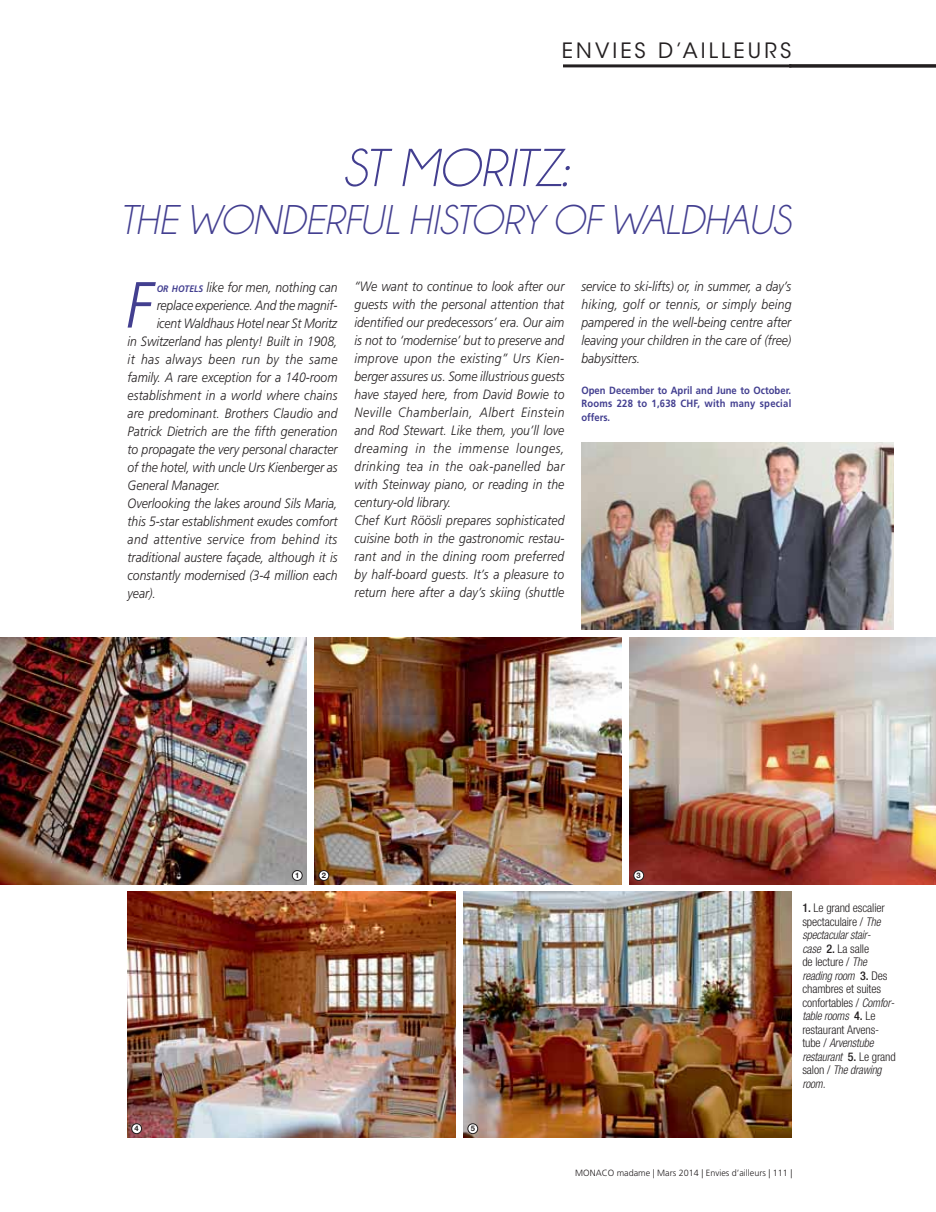
<style>
.page{position:relative;width:936px;height:1212px;background:#fff}
.page>*{position:absolute;margin:0;border:0;box-sizing:border-box;transform-origin:0 0}
.t1{font:italic 300 65.1px "Frutiger LT Std";color:#433f90;scale:.9 1}
.t2{font:italic 54px "Champagne&Limousines";letter-spacing:-.01em;color:#433f90}
.t3{font:italic 42px "Champagne&Limousines";letter-spacing:-.005em;color:#433f90}
.t4{font:21px "ITC Avant Garde Std";letter-spacing:.145em;color:#231f20}
.t5{font:italic 300 13.5px/18px "Frutiger LT Std";color:#231f20;scale:.9 1}
.t6{font:italic 300 13.5px "Frutiger LT Std";letter-spacing:.03em;color:#231f20;scale:.9 1}
.t7{font:italic 300 13.5px "Frutiger LT Std";letter-spacing:.035em;color:#231f20;scale:.9 1}
.t8{font:300 condensed 12px/13.5px "Helvetica Neue LT Std";letter-spacing:-.01em;color:#231f20}
.t9{font:700 10.5px/13.5px "Frutiger LT Std";letter-spacing:.025em;color:#433f90;text-align:justify;scale:.9 1}
.t10{font:300 9px "Frutiger LT Std";color:#231f20}
.t11{font:700 7.5px "Helvetica Neue";color:#231f20}
.s1{font-weight:700;font-size:9.45px;color:#433f90}
.s2{font-weight:500}
.s3{font-style:italic}
</style>
<div class="page">
<hr style="left:789px;top:64px;width:145px;height:3px;background:#231f20">
<hr style="left:563px;top:64px;width:228px;height:3px;background:#231f20">
<img style="left:315px;top:638px;width:306px;height:246px">
<img style="left:128px;top:891px;width:327px;height:246px">
<img style="left:463px;top:891px;width:328px;height:246px">
<img style="left:581px;top:442px;width:312px;height:187px">
<img style="left:629px;top:638px;width:305px;height:246px">
<img style="left:0;top:638px;width:306px;height:246px">
<svg style="left:292px;top:870px;width:11px;height:11px"></svg>
<div style="left:293px;top:871px;width:8px;height:9px;background:#fff;border-radius:50%"></div>
<svg style="left:318px;top:870px;width:11px;height:11px"></svg>
<div style="left:319px;top:871px;width:9px;height:9px;background:#fff;border-radius:50%"></div>
<div style="left:633px;top:870px;width:11px;height:11px;background:#342727;border-radius:50%"></div>
<div style="left:634px;top:871px;width:9px;height:9px;background:#fff;border-radius:50%"></div>
<svg style="left:131px;top:1123px;width:11px;height:11px"></svg>
<div style="left:132px;top:1124px;width:9px;height:9px;background:#fff;border-radius:50%"></div>
<svg style="left:467px;top:1123px;width:11px;height:11px"></svg>
<div style="left:468px;top:1124px;width:9px;height:9px;background:#fff;border-radius:50%"></div>
<h3 class="t4" style="left:562px;top:38px;width:231px">ENVIES D’AILLEURS</h3>
<h2 class="t2" style="left:342px;top:137px;width:227px">ST MORITZ:</h2>
<h3 class="t3" style="left:119px;top:196px;width:673px">THE WONDERFUL HISTORY OF WALDHAUS</h3>
<h1 class="t1" style="left:126px;top:268px;width:30px">F</h1>
<p class="t5" style="left:157px;top:278px;width:202px"><span class="s1">OR HOTELS</span> like for men, nothing can</p>
<p class="t5" style="left:157px;top:296px;width:202px">replace experience. And the magnif-</p>
<p class="t5" style="left:157px;top:314px;width:202px">icent Waldhaus Hotel near St Moritz</p>
<p class="t5" style="left:128px;top:332px;width:235px">in Switzerland has plenty! Built in 1908,</p>
<p class="t7" style="left:128px;top:351px;width:235px">it has always been run by the same</p>
<p class="t5" style="left:128px;top:368px;width:235px">family. A rare exception for a 140-room</p>
<p class="t5" style="left:128px;top:386px;width:235px">establishment in a world where chains</p>
<p class="t5" style="left:128px;top:404px;width:235px">are predominant. Brothers Claudio and</p>
<p class="t5" style="left:128px;top:422px;width:235px">Patrick Dietrich are the fifth generation</p>
<p class="t5" style="left:128px;top:440px;width:235px">to propagate the very personal character</p>
<p class="t5" style="left:128px;top:458px;width:235px">of the hotel, with uncle Urs Kienberger as</p>
<p class="t5" style="left:128px;top:476px;width:105px">General Manager.</p>
<p class="t5" style="left:128px;top:494px;width:235px">Overlooking the lakes around Sils Maria,</p>
<p class="t5" style="left:128px;top:512px;width:235px">this 5-star establishment exudes comfort</p>
<p class="t6" style="left:128px;top:531px;width:234px">and attentive service from behind its</p>
<p class="t5" style="left:128px;top:548px;width:235px">traditional austere façade, although it is</p>
<p class="t5" style="left:128px;top:566px;width:235px">constantly modernised (3-4 million each</p>
<p class="t5" style="left:128px;top:584px;width:33px">year).</p>
<p class="t5" style="left:354px;top:278px;width:235px">“We want to continue to look after our guests with the personal attention that identified our predecessors’ era. Our aim is not to ‘modernise’ but to preserve and improve upon the existing” Urs Kien&shy;berger assures us. Some illustrious guests have stayed here, from David Bowie to Neville Chamberlain, Albert Einstein and Rod Stewart. Like them, you’ll love dreaming in the immense lounges, drinking tea in the oak-panelled bar with Steinway piano, or reading in the century-old library.<br>Chef Kurt Röösli prepares sophisticated cuisine both in the gastronomic restau&shy;rant and in the dining room preferred by half-board guests. It’s a pleasure to return here after a day’s skiing (shuttle</p>
<p class="t5" style="left:581px;top:278px;width:235px;text-align:justify">service to ski-lifts) or, in summer, a day’s hiking, golf or tennis, or simply being pampered in the well-being centre after leaving your children in the care of (free) babysitters.</p>
<p class="t9" style="left:581px;top:384px;width:235px">Open December to April and June to October.<br>Rooms 228 to 1,638 CHF, with many special offers.</p>
<p class="t11" style="left:295px;top:871px;width:6px">1</p>
<p class="t11" style="left:322px;top:871px;width:6px">2</p>
<p class="t11" style="left:636px;top:871px;width:6px">3</p>
<p class="t11" style="left:134px;top:1124px;width:6px">4</p>
<p class="t11" style="left:470px;top:1124px;width:6px">5</p>
<p class="t8" style="left:802px;top:901px;width:95px"><span class="s2">1.</span> Le grand escalier spectaculaire / <span class="s3">The spectacular stair-<br>case</span> <span class="s2">2.</span> La salle<br>de lecture / <span class="s3">The reading room</span> <span class="s2">3.</span> Des chambres et suites confortables / <span class="s3">Comfor&shy;table rooms</span> <span class="s2">4.</span> Le restaurant Arvens&shy;tube / <span class="s3">Arvenstube restaurant</span> <span class="s2">5.</span> Le grand salon / <span class="s3">The drawing room.</span></p>
<p class="t10" style="left:575px;top:1168px;width:219px">MONACO madame | Mars 2014 | Envies d’ailleurs | 111 |</p>
</div>
